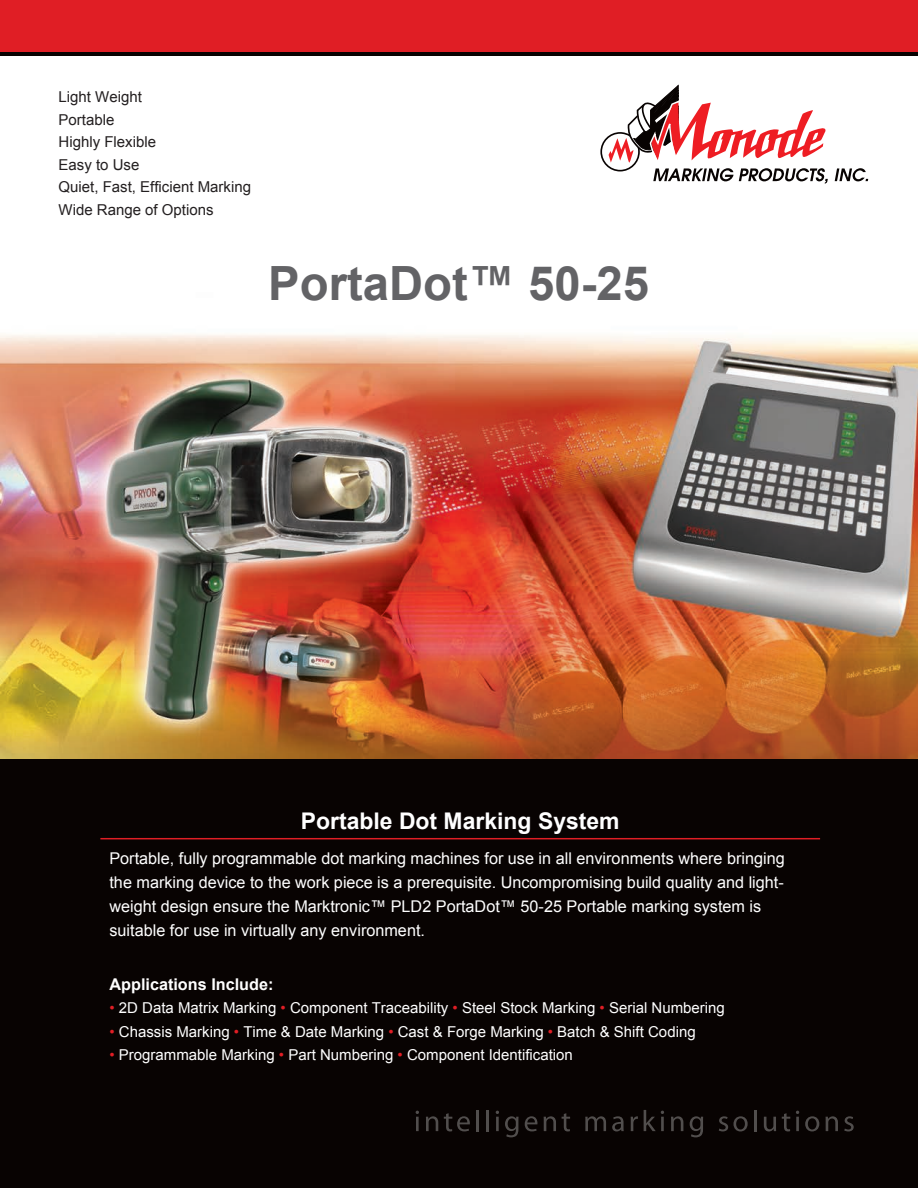
<style>
.page{position:relative;width:918px;height:1188px;background:#fff}
.page>*{position:absolute;margin:0;border:0;box-sizing:border-box;transform-origin:0 0}
.t1{font:700 47.25px "Arial";color:#636366}
.t2{font:700 22.95px "Arial";color:#fff}
.t3{font:16.2px/24px "Arial";color:#fff}
.t4{font:700 16.2px "Arial";color:#fff}
.t5{font:15px "Arial";color:#fff}
.t6{font:15px/22.5px "Arial";color:#231f20}
.s1{color:#e01e25}
</style>
<div class="page">
<img style="left:0;top:334px;width:918px;height:425px">
<div style="left:0;top:759px;width:918px;height:429px;background:#080302"></div>
<hr style="left:416px;top:1117px;width:3px;height:14px;background:#fff">
<svg style="left:426px;top:1116px;width:12px;height:15px"></svg>
<svg style="left:444px;top:1113px;width:26px;height:18px"></svg>
<hr style="left:476px;top:1110px;width:3px;height:21px;background:#fff">
<hr style="left:486px;top:1110px;width:3px;height:21px;background:#fff">
<hr style="left:496px;top:1117px;width:3px;height:14px;background:#fff">
<svg style="left:505px;top:1116px;width:14px;height:21px"></svg>
<svg style="left:525px;top:1116px;width:12px;height:15px"></svg>
<svg style="left:544px;top:1116px;width:12px;height:15px"></svg>
<svg style="left:562px;top:1113px;width:8px;height:18px"></svg>
<svg style="left:585px;top:1116px;width:21px;height:15px"></svg>
<svg style="left:612px;top:1116px;width:12px;height:15px"></svg>
<svg style="left:631px;top:1116px;width:7px;height:15px"></svg>
<svg style="left:644px;top:1110px;width:20px;height:21px"></svg>
<svg style="left:671px;top:1116px;width:12px;height:15px"></svg>
<svg style="left:690px;top:1116px;width:13px;height:21px"></svg>
<svg style="left:719px;top:1116px;width:9px;height:15px"></svg>
<svg style="left:734px;top:1116px;width:14px;height:15px"></svg>
<hr style="left:754px;top:1110px;width:3px;height:21px;background:#fff">
<svg style="left:764px;top:1117px;width:12px;height:14px"></svg>
<svg style="left:782px;top:1113px;width:8px;height:18px"></svg>
<hr style="left:796px;top:1117px;width:3px;height:14px;background:#fff">
<svg style="left:805px;top:1116px;width:14px;height:15px"></svg>
<svg style="left:826px;top:1116px;width:12px;height:15px"></svg>
<svg style="left:844px;top:1116px;width:10px;height:15px"></svg>
<div style="left:0;top:16px;width:918px;height:40px;background:linear-gradient(to right,#080302,#080302)"></div>
<div style="left:0;top:0;width:918px;height:51px;background:#e01e25"></div>
<hr style="left:100px;top:838px;width:720px;height:1px;background:#e01e25">
<svg style="left:600px;top:85px;width:228px;height:99px"></svg>
<svg style="left:835px;top:168px;width:33px;height:13px"></svg>
<p class="t6" style="left:59px;top:86px;width:194px">Light Weight<br>Portable<br>Highly Flexible<br>Easy to Use<br>Quiet, Fast, Efficient Marking<br>Wide Range of Options</p>
<h1 class="t1" style="left:268px;top:257px;width:382px">PortaDot™ 50-25</h1>
<h2 class="t2" style="left:301px;top:808px;width:320px">Portable Dot Marking System</h2>
<p class="t3" style="left:109px;top:846px;width:677px">Portable, fully programmable dot marking machines for use in all environments where bringing the marking device to the work piece is a prerequisite. Uncompromising build quality and light&shy;weight design ensure the Marktronic™ PLD2 PortaDot™ 50-25 Portable marking system is suitable for use in virtually any environment.</p>
<p class="t4" style="left:109px;top:975px;width:166px">Applications Include:</p>
<p class="t5" style="left:109px;top:1000px;width:617px"><span class="s1">•</span> 2D Data Matrix Marking <span class="s1">•</span> Component Traceability <span class="s1">•</span> Steel Stock Marking <span class="s1">•</span> Serial Numbering</p>
<p class="t5" style="left:109px;top:1023px;width:588px"><span class="s1">•</span> Chassis Marking <span class="s1">•</span> Time &amp; Date Marking <span class="s1">•</span> Cast &amp; Forge Marking <span class="s1">•</span> Batch &amp; Shift Coding</p>
<p class="t5" style="left:109px;top:1046px;width:465px"><span class="s1">•</span> Programmable Marking <span class="s1">•</span> Part Numbering <span class="s1">•</span> Component Identification</p>
</div>
